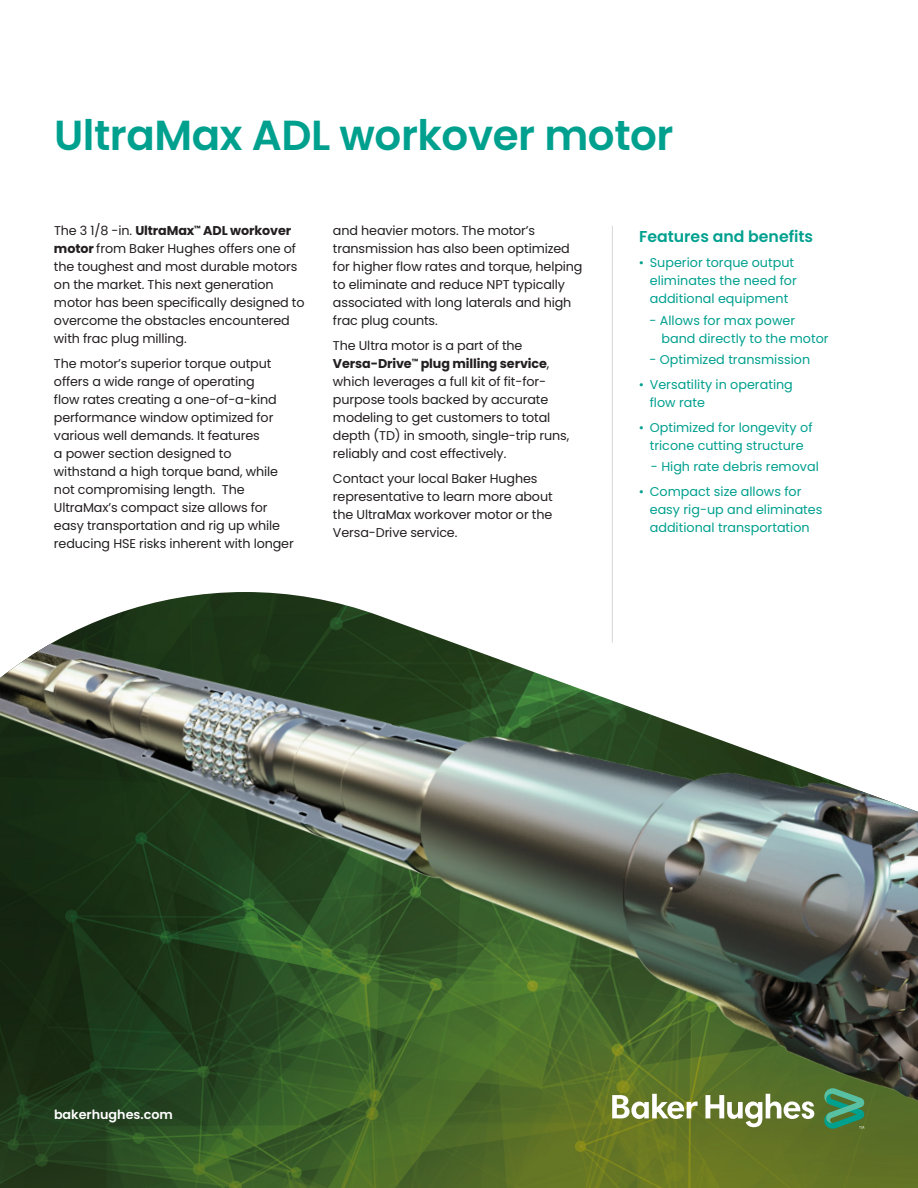
<style>
.page{position:relative;width:918px;height:1188px;background:#fff}
.page>*{position:absolute;margin:0;border:0;box-sizing:border-box;transform-origin:0 0}
.t1{font:600 42px "Poppins";letter-spacing:-.01em;color:#00a08f}
.t2{font:600 15.75px "Poppins";color:#00a08f}
.t3{font:12.75px/18px "Poppins";letter-spacing:-.01em;color:#231f20}
.t4{font:12.75px/18px "Poppins";color:#00a08f}
.t5{font:600 12.75px "Poppins";color:#fff}
.s1{font-weight:700}
</style>
<div class="page">
<svg style="left:0;top:1162px;width:918px;height:26px"></svg>
<img style="left:0;top:592px;width:918px;height:570px">
<svg style="left:612px;top:1087px;width:253px;height:43px"></svg>
<hr style="left:612px;top:226px;width:1px;height:417px;background:#d9dadc">
<h1 class="t1" style="left:54px;top:111px;width:621px">UltraMax ADL workover motor</h1>
<p class="t3" style="left:54px;top:222px;width:252px">The 3 1/8 -in. <span class="s1">UltraMax</span><sup>™</sup> <span class="s1">ADL workover motor</span> from Baker Hughes offers one of the toughest and most durable motors on the market. This next generation motor has been specifically designed to overcome the obstacles encountered with frac plug milling.</p>
<p class="t3" style="left:54px;top:355px;width:241px">The motor’s superior torque output offers a wide range of operating<br>flow rates creating a one-of-a-kind performance window optimized for various well demands. It features<br>a power section designed to withstand a high torque band, while not compromising length. The UltraMax’s compact size allows for easy transportation and rig up while reducing HSE risks inherent with longer</p>
<p class="t3" style="left:333px;top:222px;width:251px">and heavier motors. The motor’s transmission has also been optimized for higher flow rates and torque, helping to eliminate and reduce NPT typically associated with long laterals and high frac plug counts.</p>
<p class="t3" style="left:333px;top:337px;width:238px">The Ultra motor is a part of the <span class="s1">Versa-Drive</span><sup>™</sup> <span class="s1">plug milling service</span>, which leverages a full kit of fit-for&shy;purpose tools backed by accurate modeling to get customers to total depth (TD) in smooth, single-trip runs, reliably and cost effectively.</p>
<p class="t3" style="left:333px;top:469px;width:221px">Contact your local Baker Hughes representative to learn more about the UltraMax workover motor or the<br>Versa-Drive service.</p>
<p class="t2" style="left:639px;top:228px;width:176px">Features and benefits</p>
<p class="t4" style="left:650px;top:254px;width:149px;text-indent:-11px">• Superior torque output eliminates the need for additional equipment</p>
<p class="t4" style="left:661px;top:311px;width:169px;text-indent:-12px">- Allows for max power band directly to the motor</p>
<p class="t4" style="left:649px;top:351px;width:162px">- Optimized transmission</p>
<p class="t4" style="left:650px;top:375px;width:145px;text-indent:-11px">• Versatility in operating flow rate</p>
<p class="t4" style="left:639px;top:418px;width:175px;text-align:center">• Optimized for longevity of tricone cutting structure</p>
<p class="t4" style="left:651px;top:458px;width:169px">- High rate debris removal</p>
<p class="t4" style="left:650px;top:482px;width:174px;text-indent:-11px">• Compact size allows for easy rig-up and eliminates additional transportation</p>
<p class="t5" style="left:54px;top:1107px;width:120px">bakerhughes.com</p>
</div>
